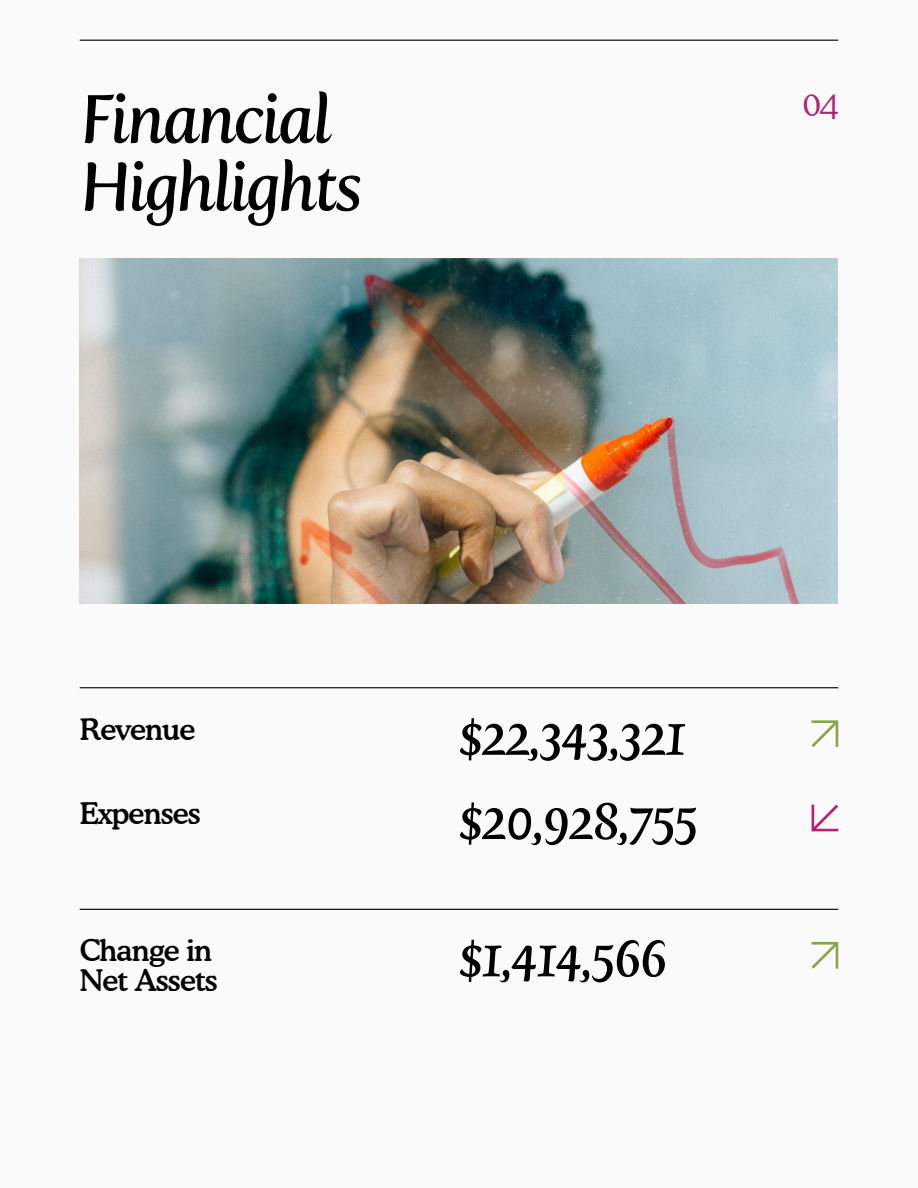
<style>
.page{position:relative;width:918px;height:1188px;background:#fafafa}
.page>*{position:absolute;margin:0;border:0;box-sizing:border-box;transform-origin:0 0}
.t1{font:italic 67.8px/67.8px "Fertigo Pro";letter-spacing:-.05em;color:#000}
.t2{font:italic 50.85px "Fertigo Pro";letter-spacing:-.03em;color:#000}
.t3{font:300 33.9px "Cooper BT";color:#b42371}
.t4{font:500 29.7px/29.7px "Cooper BT";letter-spacing:-.03em;color:#000}
</style>
<div class="page">
<img style="left:80px;top:258px;width:758px;height:346px">
<hr style="left:80px;top:40px;width:758px;height:1px;background:#000">
<hr style="left:80px;top:687px;width:758px;height:1px;background:#000">
<hr style="left:80px;top:909px;width:758px;height:1px;background:#000">
<svg style="left:812px;top:805px;width:26px;height:26px"></svg>
<svg style="left:812px;top:720px;width:26px;height:27px"></svg>
<svg style="left:812px;top:942px;width:26px;height:27px"></svg>
<p class="t1" style="left:80px;top:90px;width:285px">Financial<br>Highlights</p>
<h1 class="t3" style="left:803px;top:83px;width:37px">04</h1>
<p class="t4" style="left:80px;top:714px;width:117px">Revenue</p>
<p class="t2" style="left:459px;top:716px;width:229px">$22,343,321</p>
<h2 class="t4" style="left:80px;top:798px;width:123px">Expenses</h2>
<p class="t2" style="left:459px;top:800px;width:241px">$20,928,755</p>
<p class="t4" style="left:80px;top:936px;width:140px">Change in<br>Net Assets</p>
<p class="t2" style="left:459px;top:937px;width:210px">$1,414,566</p>
</div>
